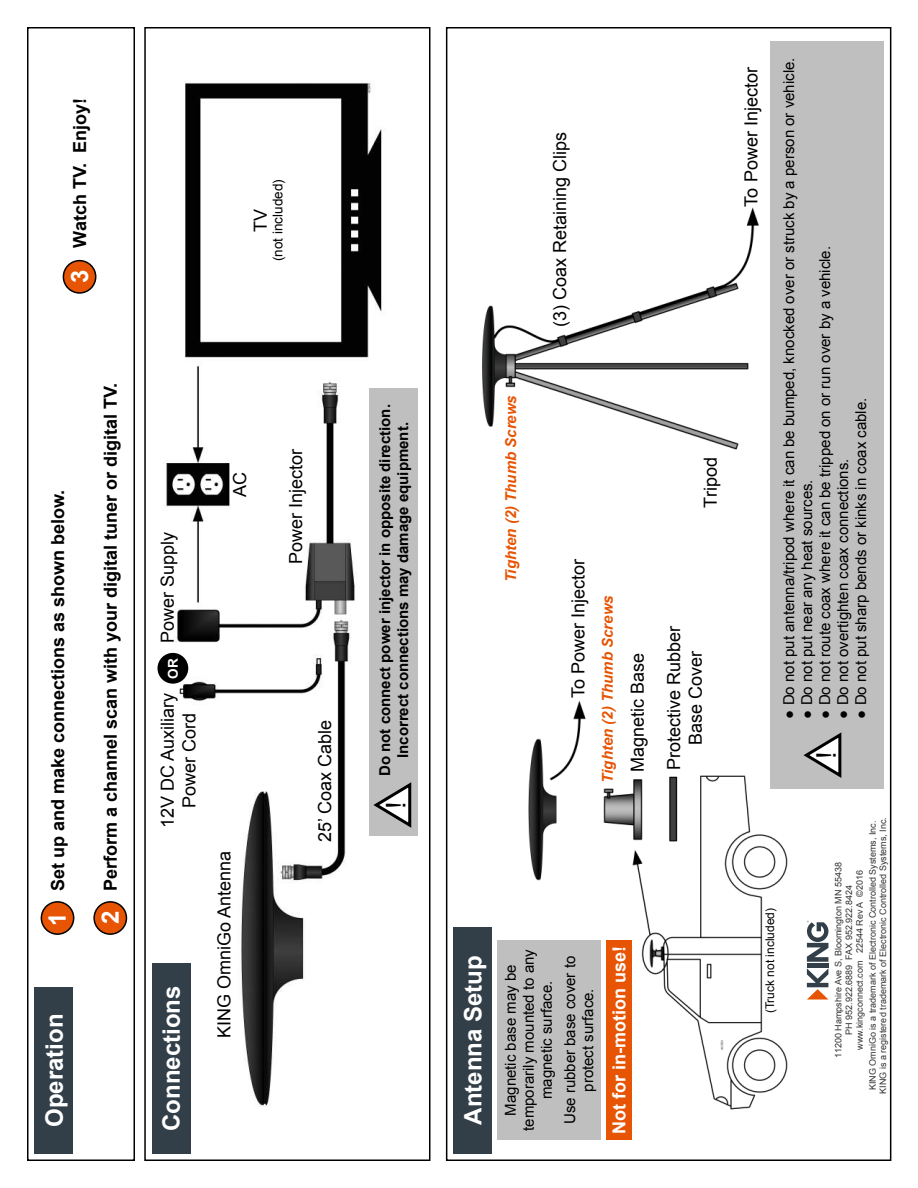
<style>
.page{position:relative;width:918px;height:1188px;background:#fff}
.page>*{position:absolute;margin:0;border:0;box-sizing:border-box;transform-origin:0 0}
.t1{font:27px "Arial";color:#000}
.t2{font:700 24px "Arial";color:#fff}
.t3{font:18px/36.6px "Arial";color:#000}
.t4{font:700 18px "Arial";color:#000}
.t5{font:700 18px "Arial";color:#fff}
.t6{font:15px/18px "Arial";color:#000;text-align:center}
.t7{font:700 15px/18px "Arial";color:#000;text-align:center}
.t8{font:italic 700 15px "Arial";color:#e65404}
.t9{font:13.5px "Arial";color:#000}
.t10{font:700 13.5px "Arial";color:#fff}
.t11{font:12px "Arial";color:#000}
.t12{font:9px/10.8px "Arial";color:#333;text-align:center}
</style>
<div class="page">
<div style="left:27px;top:27px;width:108px;height:1134px;border:2px solid #000"></div>
<img style="left:152px;top:82px;width:266px;height:1072px">
<div style="left:144px;top:27px;width:286px;height:1134px;border:2px solid #000"></div>
<img style="left:453px;top:207px;width:431px;height:947px">
<div style="left:35px;top:987px;width:38px;height:166px;background:#323e48"></div>
<div style="left:453px;top:927px;width:39px;height:226px;background:#323e48"></div>
<div style="left:152px;top:963px;width:39px;height:190px;background:#323e48"></div>
<div style="left:606px;top:940px;width:26px;height:200px;background:#e65404"></div>
<div style="left:497px;top:940px;width:104px;height:200px;background:#bfbfbf"></div>
<div style="left:41px;top:902px;width:33px;height:32px;background:#e65404;border-radius:50%"></div>
<div style="left:41px;top:901px;width:33px;height:34px;border:2px solid #000;border-radius:50%"></div>
<div style="left:94px;top:902px;width:32px;height:32px;background:#e65404;border-radius:50%"></div>
<div style="left:93px;top:901px;width:34px;height:34px;border:2px solid #000;border-radius:50%"></div>
<div style="left:63px;top:261px;width:33px;height:32px;background:#e65404;border-radius:50%"></div>
<div style="left:63px;top:260px;width:33px;height:34px;border:2px solid #000;border-radius:50%"></div>
<div style="left:370px;top:389px;width:48px;height:447px;background:#bfbfbf"></div>
<svg style="left:373px;top:782px;width:39px;height:46px"></svg>
<div style="left:157px;top:652px;width:32px;height:32px;background:#000;border-radius:50%"></div>
<div style="left:156px;top:651px;width:34px;height:34px;border:2px solid #fff;border-radius:50%"></div>
<div style="left:770px;top:41px;width:114px;height:747px;background:#bfbfbf"></div>
<svg style="left:803px;top:732px;width:39px;height:46px"></svg>
<div style="left:807px;top:963px;width:21px;height:5px;background:#323e48"></div>
<svg style="left:807px;top:968px;width:21px;height:32px"></svg>
<svg style="left:807px;top:920px;width:21px;height:42px"></svg>
<p class="t4" style="left:73px;top:248px;width:151px;rotate:-90deg">Watch TV. Enjoy!</p>
<h2 class="t2" style="left:71px;top:283px;width:15px;rotate:-90deg">3</h2>
<p class="t9" style="left:269px;top:261px;width:83px;rotate:-90deg">(not included)</p>
<p class="t3" style="left:242px;top:232px;width:25px;rotate:-90deg">TV</p>
<p class="t4" style="left:51px;top:891px;width:403px;rotate:-90deg">Set up and make connections as shown below.</p>
<h2 class="t2" style="left:49px;top:926px;width:15px;rotate:-90deg">1</h2>
<p class="t4" style="left:104px;top:891px;width:510px;rotate:-90deg">Perform a channel scan with your digital tuner or digital TV.</p>
<h2 class="t2" style="left:101px;top:924px;width:15px;rotate:-90deg">2</h2>
<h2 class="t2" style="left:45px;top:1127px;width:115px;rotate:-90deg">Operation</h2>
<p class="t3" style="left:149px;top:643px;width:113px;rotate:-90deg">Power Supply</p>
<p class="t10" style="left:168px;top:679px;width:22px;rotate:-90deg">OR</p>
<p class="t3" style="left:157px;top:828px;width:137px;line-height:21.6px;text-align:center;rotate:-90deg">12V DC Auxiliary<br>Power Cord</p>
<h2 class="t2" style="left:162px;top:1131px;width:147px;rotate:-90deg">Connections</h2>
<p class="t3" style="left:222px;top:497px;width:27px;rotate:-90deg">AC</p>
<p class="t3" style="left:206px;top:1038px;width:189px;rotate:-90deg">KING OmniGo Antenna</p>
<p class="t3" style="left:278px;top:564px;width:117px;rotate:-90deg">Power Injector</p>
<p class="t3" style="left:307px;top:842px;width:124px;rotate:-90deg">25’ Coax Cable</p>
<p class="t7" style="left:377px;top:776px;width:373px;rotate:-90deg">Do not connect power injector in opposite direction.<br>Incorrect connections may damage equipment.</p>
<h1 class="t1" style="left:379px;top:809px;width:9px;rotate:-90deg">!</h1>
<p class="t8" style="left:505px;top:582px;width:189px;rotate:-90deg">Tighten (2) Thumb Screws</p>
<p class="t3" style="left:542px;top:327px;width:197px;rotate:-90deg">(3) Coax Retaining Clips</p>
<p class="t3" style="left:692px;top:508px;width:52px;rotate:-90deg">Tripod</p>
<p class="t3" style="left:560px;top:698px;width:141px;rotate:-90deg">To Power Injector</p>
<p class="t8" style="left:602px;top:783px;width:189px;rotate:-90deg">Tighten (2) Thumb Screws</p>
<p class="t3" style="left:619px;top:772px;width:148px;rotate:-90deg">Magnetic Base<br>Protective Rubber</p>
<p class="t3" style="left:677px;top:745px;width:96px;rotate:-90deg">Base Cover</p>
<h2 class="t2" style="left:464px;top:1125px;width:171px;rotate:-90deg">Antenna Setup</h2>
<p class="t5" style="left:612px;top:1134px;width:189px;rotate:-90deg">Not for in-motion use!</p>
<p class="t6" style="left:502px;top:1131px;width:183px;rotate:-90deg">Magnetic base may be temporarily mounted to any magnetic surface.</p>
<p class="t6" style="left:561px;top:1124px;width:170px;rotate:-90deg">Use rubber base cover to protect surface.</p>
<p class="t3" style="left:733px;top:207px;width:141px;rotate:-90deg">To Power Injector</p>
<p class="t6" style="left:780px;top:719px;width:663px;rotate:-90deg">● Do not put antenna/tripod where it can be bumped, knocked over or struck by a person or vehicle.</p>
<p class="t6" style="left:816px;top:719px;width:474px;rotate:-90deg">● Do not route coax where it can be tripped on or run over by a vehicle.</p>
<p class="t6" style="left:852px;top:719px;width:322px;rotate:-90deg">● Do not put sharp bends or kinks in coax cable.</p>
<p class="t6" style="left:834px;top:719px;width:262px;rotate:-90deg">● Do not overtighten coax connections.</p>
<p class="t6" style="left:798px;top:719px;width:241px;rotate:-90deg">● Do not put near any heat sources.</p>
<h1 class="t1" style="left:809px;top:759px;width:9px;rotate:-90deg">!</h1>
<p class="t11" style="left:762px;top:1013px;width:107px;rotate:-90deg">(Truck not included)</p>
<p class="t12" style="left:868px;top:1094px;width:278px;line-height:10.4px;rotate:-90deg">KING OmniGo is a trademark of Electronic Controlled Systems, Inc.<br>KING is a registered trademark of Electronic Controlled Systems, Inc.</p>
<p class="t12" style="left:833px;top:1058px;width:197px;rotate:-90deg">11200 Hampshire Ave S, Bloomington MN 55438<br>PH 952.922.6889 FAX 952.922.8424 www.kingconnect.com 22544 Rev A ©2016</p>
</div>
